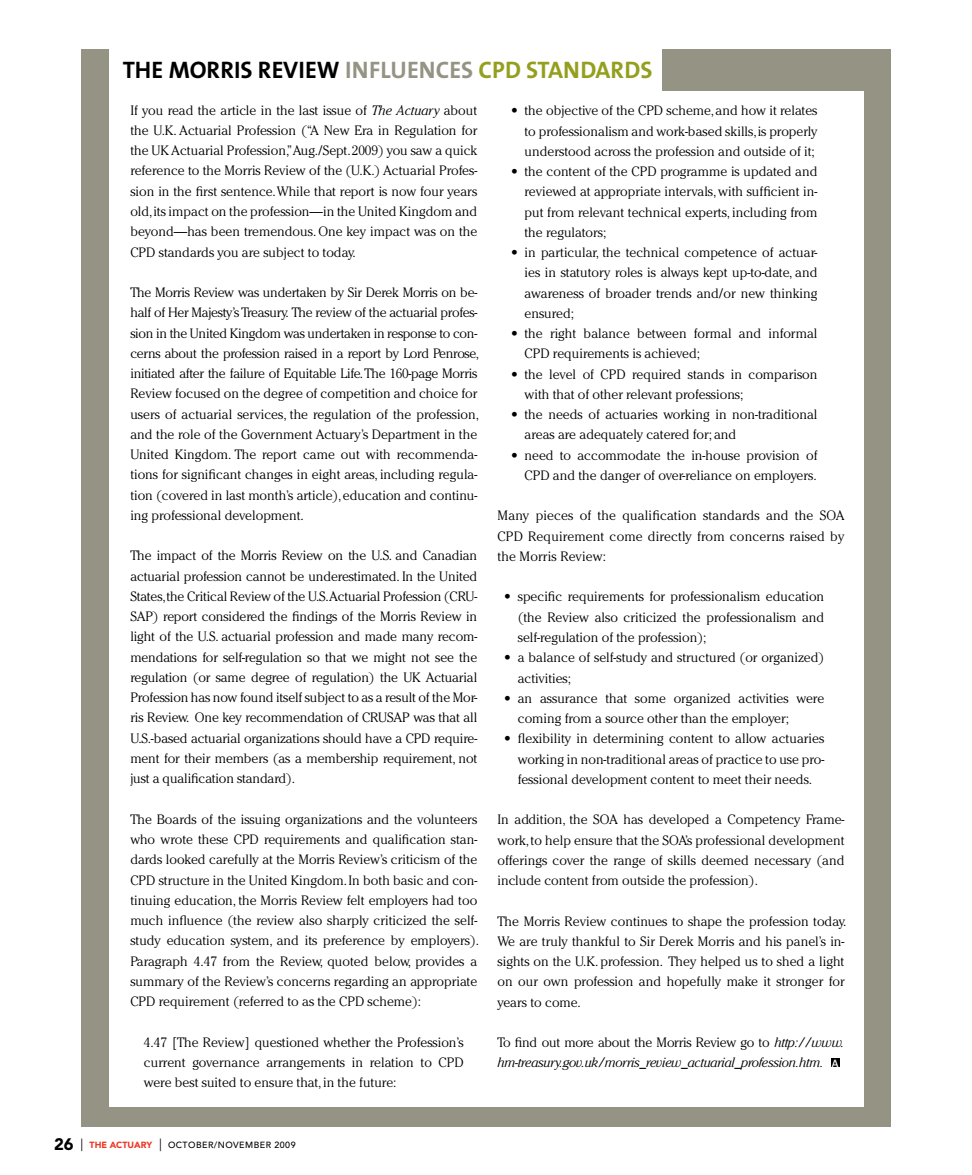
<style>
.page{position:relative;width:972px;height:1175px;background:#fff}
.page>*{position:absolute;margin:0;border:0;box-sizing:border-box;transform-origin:0 0}
.t1{font:700 24px "The Mix B7";color:#000}
.t2{font:300 13.5px/20.2px "Cheltenham Std";color:#000;text-align:justify}
.t3{font:italic 300 13.5px/20.2px "Cheltenham Std";letter-spacing:-.02em;color:#000}
.t4{font:500 8.85px "Avenir";letter-spacing:.05em;color:#000}
.s1{color:#959484}
.s2{color:#949f1e}
.s3{font-style:italic}
.s4{font-family:"Avenir";font-weight:800}
.s5{font-style:normal}
.s6{font-family:"The Mix B6";font-weight:600;font-style:normal;font-size:10.8px;color:#fff}
.s7{font-weight:900;font-size:16.65px}
.s8{font-weight:400;font-size:12.6px}
.s9{font-weight:900;color:#ee3524}
</style>
<div class="page">
<div style="left:81px;top:50px;width:810px;height:1076px;background:#959484"></div>
<div style="left:109px;top:91px;width:755px;height:1016px;background:#fff"></div>
<div style="left:109px;top:44px;width:553px;height:55px;background:#fff"></div>
<div style="left:831px;top:1058px;width:9px;height:9px;background:#000"></div>
<h1 class="t1" style="left:123px;top:57px;width:531px">THE MORRIS REVIEW <span class="s1">INFLUENCES</span> <span class="s2">CPD STANDARDS</span></h1>
<p class="t2" style="left:130px;top:100px;width:348px">If you read the article in the last issue of <span class="s3">The Actuary</span> about the U.K. Actuarial Profession (“A New Era in Regulation for the UK Actuarial Profession,”Aug./Sept. 2009) you saw a quick reference to the Morris Review of the (U.K.) Actuarial Profes&shy;sion in the first sentence. While that report is now four years old,its impact on the profession—in the United Kingdom and beyond—has been tremendous. One key impact was on the CPD standards you are subject to today.</p>
<p class="t2" style="left:130px;top:282px;width:350px;text-align:left">The Morris Review was undertaken by Sir Derek Morris on be&shy;half of Her Majesty’s Treasury. The review of the actuarial profes&shy;sion in the United Kingdom was undertaken in response to con&shy;cerns about the profession raised in a report by Lord Penrose, initiated after the failure of Equitable Life. The 160-page Morris Review focused on the degree of competition and choice for users of actuarial services, the regulation of the profession, and the role of the Government Actuary’s Department in the United Kingdom. The report came out with recommenda&shy;tions for significant changes in eight areas, including regula&shy;tion (covered in last month’s article), education and continu&shy;ing professional development.</p>
<p class="t2" style="left:130px;top:545px;width:348px">The impact of the Morris Review on the U.S. and Canadian actuarial profession cannot be underestimated. In the United States,the Critical Review of the U.S.Actuarial Profession (CRU-SAP) report considered the findings of the Morris Review in light of the U.S. actuarial profession and made many recom&shy;mendations for self-regulation so that we might not see the regulation (or same degree of regulation) the UK Actuarial Profession has now found itself subject to as a result of the Mor&shy;ris Review. One key recommendation of CRUSAP was that all U.S.-based actuarial organizations should have a CPD require&shy;ment for their members (as a membership requirement, not just a qualification standard).</p>
<p class="t2" style="left:130px;top:809px;width:350px;text-align:left">The Boards of the issuing organizations and the volunteers who wrote these CPD requirements and qualification stan&shy;dards looked carefully at the Morris Review’s criticism of the CPD structure in the United Kingdom. In both basic and con&shy;tinuing education, the Morris Review felt employers had too much influence (the review also sharply criticized the self&shy;study education system, and its preference by employers).<br>Paragraph 4.47 from the Review, quoted below, provides a summary of the Review’s concerns regarding an appropriate CPD requirement (referred to as the CPD scheme):</p>
<p class="t2" style="left:144px;top:1031px;width:321px">4.47 [The Review] questioned whether the Profession’s current governance arrangements in relation to CPD were best suited to ensure that, in the future:</p>
<p class="t2" style="left:525px;top:100px;width:294px;text-indent:-14px"><span class="s4">•</span> the objective of the CPD scheme, and how it relates to professionalism and work-based skills, is properly understood across the profession and outside of it;</p>
<p class="t2" style="left:525px;top:161px;width:294px;text-indent:-14px"><span class="s4">•</span> the content of the CPD programme is updated and reviewed at appropriate intervals, with sufficient in&shy;put from relevant technical experts, including from the regulators;</p>
<p class="t2" style="left:525px;top:242px;width:294px;text-indent:-14px"><span class="s4">•</span> in particular, the technical competence of actuar&shy;ies in statutory roles is always kept up-to-date, and awareness of broader trends and/or new thinking ensured;</p>
<p class="t2" style="left:525px;top:323px;width:294px;text-indent:-14px"><span class="s4">•</span> the right balance between formal and informal<br>CPD requirements is achieved;</p>
<p class="t2" style="left:525px;top:364px;width:294px;text-indent:-14px"><span class="s4">•</span> the level of CPD required stands in comparison with that of other relevant professions;</p>
<p class="t2" style="left:525px;top:404px;width:294px;text-indent:-14px"><span class="s4">•</span> the needs of actuaries working in non-traditional areas are adequately catered for; and</p>
<p class="t2" style="left:511px;top:445px;width:308px;text-align:right"><span class="s4">•</span> need to accommodate the in-house provision of<br>CPD and the danger of over-reliance on employers.</p>
<p class="t2" style="left:498px;top:505px;width:348px">Many pieces of the qualification standards and the SOA CPD Requirement come directly from concerns raised by the Morris Review:</p>
<p class="t2" style="left:518px;top:586px;width:308px;text-indent:-14px"><span class="s4">•</span> specific requirements for professionalism education (the Review also criticized the professionalism and self-regulation of the profession);</p>
<p class="t2" style="left:518px;top:647px;width:308px;text-indent:-14px"><span class="s4">•</span> a balance of self-study and structured (or organized) activities;</p>
<p class="t2" style="left:518px;top:688px;width:308px;text-indent:-14px"><span class="s4">•</span> an assurance that some organized activities were coming from a source other than the employer;</p>
<p class="t2" style="left:518px;top:728px;width:308px;text-indent:-14px"><span class="s4">•</span> flexibility in determining content to allow actuaries working in non-traditional areas of practice to use pro&shy;fessional development content to meet their needs.</p>
<p class="t2" style="left:498px;top:809px;width:348px">In addition, the SOA has developed a Competency Frame&shy;work, to help ensure that the SOA’s professional development offerings cover the range of skills deemed necessary (and include content from outside the profession).</p>
<p class="t2" style="left:498px;top:910px;width:350px;text-align:left">The Morris Review continues to shape the profession today.<br>We are truly thankful to Sir Derek Morris and his panel’s in&shy;sights on the U.K. profession. They helped us to shed a light on our own profession and hopefully make it stronger for years to come.</p>
<p class="t3" style="left:498px;top:1032px;width:348px"><span class="s5">To find out more about the Morris Review go to</span> http://www. hm-treasury.gov.uk/morris_review_actuarial_profession.htm. <span class="s6">A</span></p>
<p class="t4" style="left:54px;top:1139px;width:243px"><span class="s7">26</span> <span class="s8">|</span> <span class="s9">THE ACTUARY</span> <span class="s8">|</span> OCTOBER/NOVEMBER 2009</p>
</div>
